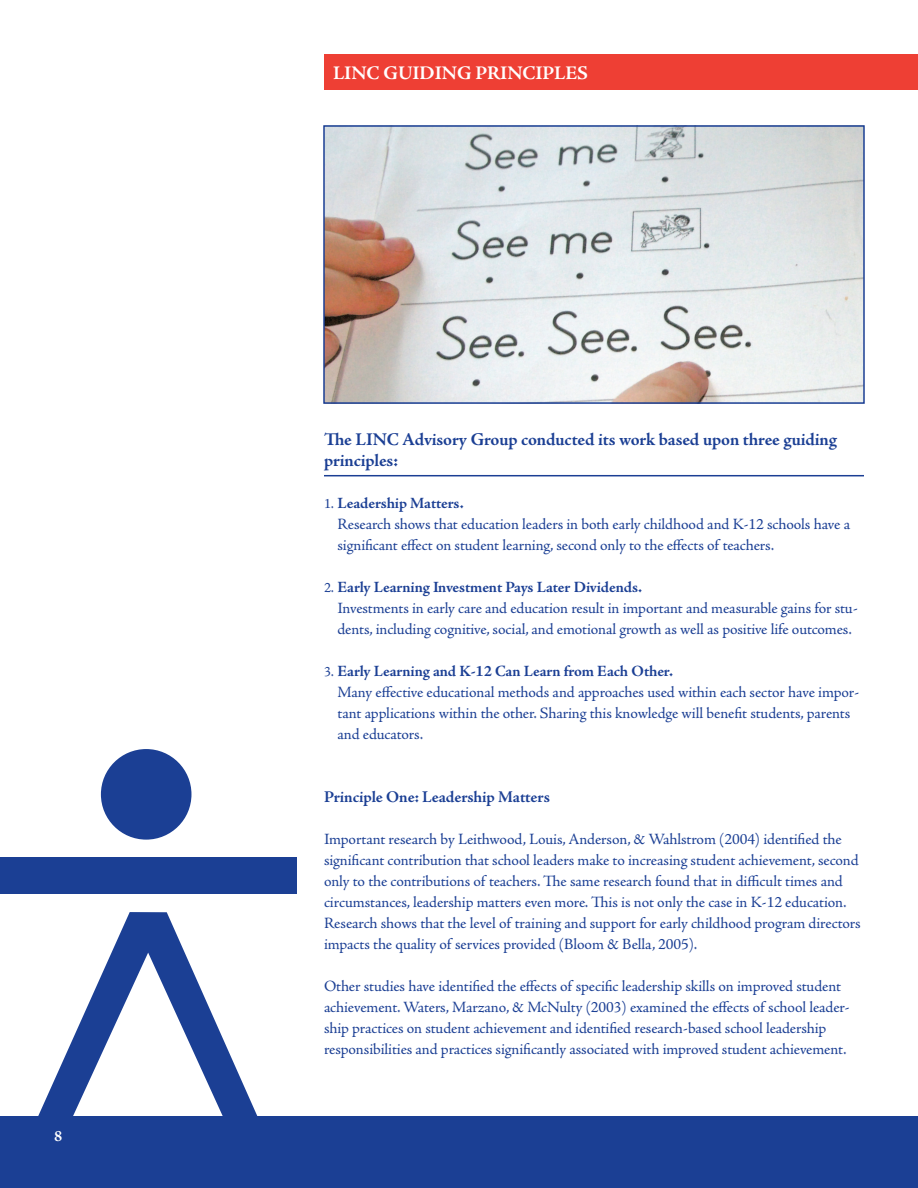
<style>
.page{position:relative;width:918px;height:1188px;background:#fff}
.page>*{position:absolute;margin:0;border:0;box-sizing:border-box;transform-origin:0 0}
.t1{font:700 19.35px "Adobe Jenson Pro";letter-spacing:-.005em;color:#fff}
.t2{font:700 18px/21px "Adobe Jenson Pro";letter-spacing:-.01em;color:#1b3f94}
.t3{font:700 16.5px "Adobe Jenson Pro";letter-spacing:-.01em;color:#1b3f94}
.t4{font:15.75px/21px "Adobe Jenson Pro";letter-spacing:-.01em;color:#1b3f94}
.t5{font:700 15.75px "Adobe Jenson Pro";color:#fff}
.s1{font-size:14.25px}
.s2{font-weight:700}
</style>
<div class="page">
<div style="left:0;top:1116px;width:918px;height:72px;background:#1b3f94"></div>
<div style="left:101px;top:749px;width:90px;height:91px;background:#1b3f94;border-radius:50%"></div>
<div style="left:0;top:857px;width:292px;height:37px;background:#1b3f94"></div>
<svg style="left:38px;top:912px;width:220px;height:204px"></svg>
<div style="left:292px;top:857px;width:5px;height:37px;background:#1b3f94"></div>
<hr style="left:324px;top:475px;width:540px;height:1px;background:#1b3f94">
<div style="left:324px;top:54px;width:594px;height:36px;background:#ee3f34"></div>
<img style="left:326px;top:128px;width:536px;height:273px">
<div style="left:323px;top:125px;width:542px;height:279px;border:2px solid #1b3f94"></div>
<p class="t5" style="left:54px;top:1127px;width:10px">8</p>
<p class="t1" style="left:333px;top:62px;width:257px">LINC GUIDING PRINCIPLES</p>
<p class="t2" style="left:324px;top:429px;width:514px">The LINC Advisory Group conducted its work based upon three guiding principles:</p>
<p class="t4" style="left:338px;top:493px;width:514px;text-indent:-14px"><span class="s1">1.</span> <span class="s2">Leadership Matters.<br></span>Research shows that education leaders in both early childhood and K-12 schools have a significant effect on student learning, second only to the effects of teachers.</p>
<p class="t4" style="left:338px;top:577px;width:522px;text-indent:-14px"><span class="s1">2.</span> <span class="s2">Early Learning Investment Pays Later Dividends.<br></span>Investments in early care and education result in important and measurable gains for stu&shy;dents, including cognitive, social, and emotional growth as well as positive life outcomes.</p>
<p class="t4" style="left:338px;top:661px;width:523px;text-indent:-14px"><span class="s1">3.</span> <span class="s2">Early Learning and K-12 Can Learn from Each Other.<br></span>Many effective educational methods and approaches used within each sector have impor&shy;tant applications within the other. Sharing this knowledge will benefit students, parents and educators.</p>
<p class="t3" style="left:324px;top:787px;width:227px">Principle One: Leadership Matters</p>
<p class="t4" style="left:324px;top:829px;width:538px">Important research by Leithwood, Louis, Anderson, &amp; Wahlstrom (2004) identified the significant contribution that school leaders make to increasing student achievement, second only to the contributions of teachers. The same research found that in difficult times and circumstances, leadership matters even more. This is not only the case in K-12 education.<br>Research shows that the level of training and support for early childhood program directors impacts the quality of services provided (Bloom &amp; Bella, 2005).</p>
<p class="t4" style="left:324px;top:976px;width:527px">Other studies have identified the effects of specific leadership skills on improved student achievement. Waters, Marzano, &amp; McNulty (2003) examined the effects of school leader&shy;ship practices on student achievement and identified research-based school leadership responsibilities and practices significantly associated with improved student achievement.</p>
</div>
